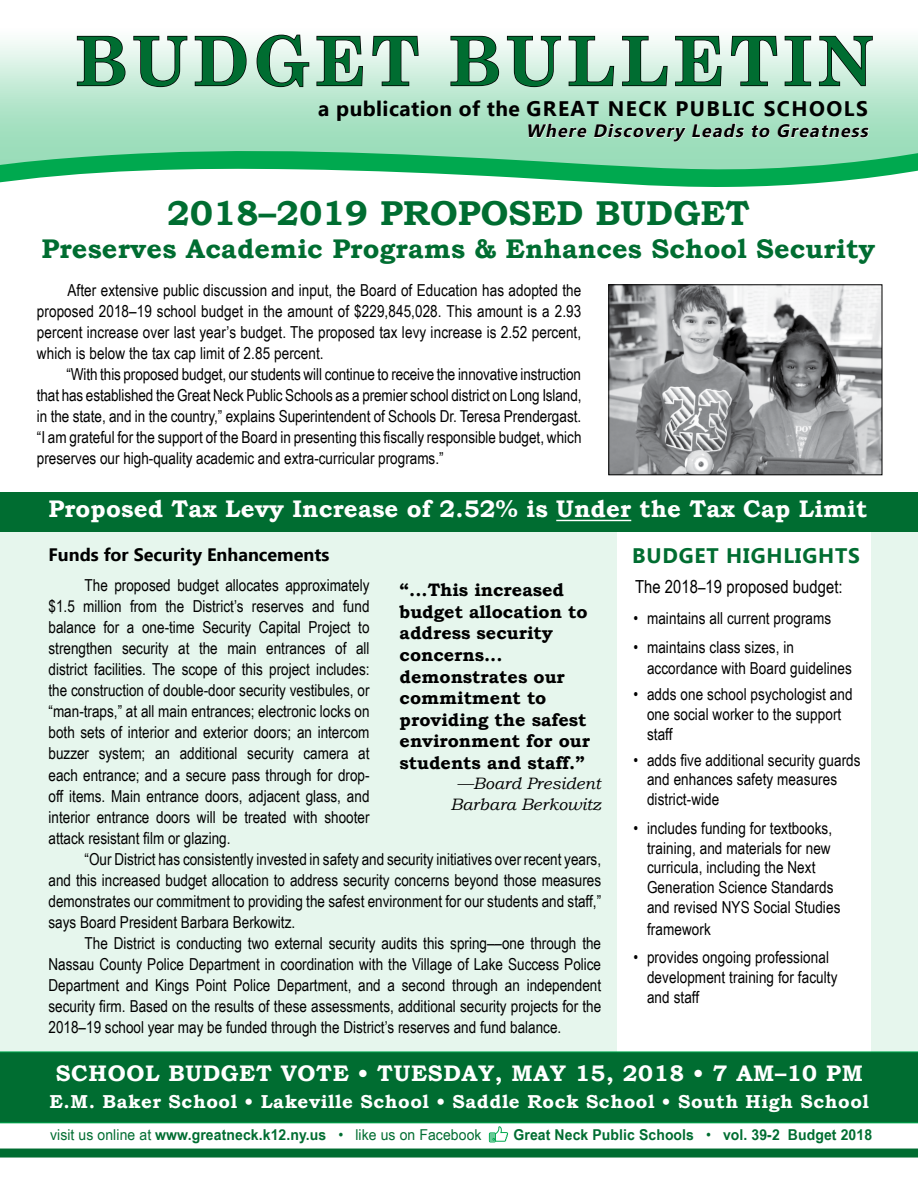
<style>
.page{position:relative;width:918px;height:1188px;background:#fff}
.page>*{position:absolute;margin:0;border:0;box-sizing:border-box;transform-origin:0 0}
.t1{font:700 67.5px "Century Schoolbook";letter-spacing:.07em;color:#006d31}
.t2{font:700 34.5px "Bookman Old Style";letter-spacing:.005em;color:#006d31}
.t3{font:700 27px "Bookman Old Style";letter-spacing:.005em;color:#006d31}
.t4{font:700 24px "Bookman Old Style";letter-spacing:.005em;color:#fff}
.t5{font:700 22.5px "Bookman Old Style";letter-spacing:.03em;color:#fff}
.t6{font:700 21px "Ebrima";letter-spacing:.07em;color:#000}
.t7{font:700 21px "Ebrima";letter-spacing:.04em;color:#006d31}
.t8{font:700 18.75px "Bookman Old Style";letter-spacing:.03em;color:#fff}
.t9{font:700 18px/21.6px "Bookman Old Style";color:#000}
.t10{font:italic 700 18px "Ebrima";color:#000}
.t11{font:700 18px "Ebrima";color:#000}
.t12{font:18px "Arial Narrow";letter-spacing:.005em;color:#000}
.t13{font:16.5px/21px "Arial Narrow";letter-spacing:.005em;color:#000;text-align:justify}
.t14{font:italic 16.5px/21.6px "Bookman Old Style";color:#000;text-align:center}
.t15{font:15px "Arial Narrow";letter-spacing:.005em;color:#006d31;scale:1.14 1}
.t16{font:700 15px "Arial Narrow";letter-spacing:.005em;color:#006d31;scale:1.14 1}
.s1{font-size:16.5px}
.s2{font-weight:700}
.s3{font-weight:400}
</style>
<div class="page">
<div style="left:0;top:526px;width:918px;height:526px;background:#e6f6ed"></div>
<svg style="left:0;top:40px;width:918px;height:65px;background:#c8ecd9"></svg>
<svg style="left:0;top:105px;width:918px;height:82px;background:#8dd8b0"></svg>
<svg style="left:76px;top:35px;width:50px;height:52px;background:#b3c4bb"></svg>
<svg style="left:133px;top:35px;width:55px;height:53px;background:#bccec4"></svg>
<svg style="left:194px;top:35px;width:53px;height:52px;background:#bacbc2"></svg>
<svg style="left:256px;top:34px;width:54px;height:54px;background:#bacbc2"></svg>
<svg style="left:316px;top:35px;width:48px;height:52px;background:#afbfb6"></svg>
<svg style="left:372px;top:35px;width:47px;height:52px;background:#baccc2"></svg>
<svg style="left:450px;top:35px;width:50px;height:52px;background:#b3c4bb"></svg>
<svg style="left:506px;top:35px;width:56px;height:53px;background:#bccfc5"></svg>
<svg style="left:568px;top:35px;width:47px;height:52px;background:#bfd0c7"></svg>
<svg style="left:621px;top:35px;width:47px;height:52px;background:#bfd0c7"></svg>
<svg style="left:674px;top:35px;width:48px;height:52px;background:#afbfb6"></svg>
<svg style="left:730px;top:35px;width:48px;height:52px;background:#baccc3"></svg>
<svg style="left:784px;top:35px;width:28px;height:52px"></svg>
<svg style="left:818px;top:35px;width:56px;height:52px;background:#b7c8bf"></svg>
<div style="left:489px;top:1133px;width:7px;height:9px;border:1px solid #00a94f"></div>
<svg style="left:490px;top:1126px;width:18px;height:16px"></svg>
<div style="left:0;top:1149px;width:918px;height:9px;background:#006d31"></div>
<img style="left:610px;top:286px;width:270px;height:187px">
<div style="left:608px;top:284px;width:274px;height:191px;border:1px solid #000"></div>
<div style="left:618px;top:531px;width:253px;height:521px;background:#fff"></div>
<div style="left:0;top:492px;width:918px;height:39px;background:#006d31"></div>
<hr style="left:556px;top:520px;width:75px;height:1px;background:#fff">
<div style="left:0;top:1052px;width:918px;height:71px;background:#006d31"></div>
<h1 class="t1" style="left:75px;top:9px;width:801px">BUDGET BULLETIN</h1>
<p class="t6" style="left:318px;top:93px;width:551px">a publication of the GREAT NECK PUBLIC SCHOOLS</p>
<p class="t10" style="left:526px;top:117px;width:348px">Where Discovery Leads to Greatness</p>
<h2 class="t2" style="left:167px;top:189px;width:584px">2018–2019 PROPOSED BUDGET</h2>
<h3 class="t3" style="left:41px;top:230px;width:835px">Preserves Academic Programs &amp; Enhances School Security</h3>
<p class="t13" style="left:37px;top:279px;width:546px;text-indent:31px">After extensive public discussion and input, the Board of Education has adopted the proposed 2018–19 school budget in the amount of $229,845,028. This amount is a 2.93 percent increase over last year’s budget. The proposed tax levy increase is 2.52 percent, which is below the tax cap limit of 2.85 percent.</p>
<p class="t13" style="left:37px;top:363px;width:546px;text-indent:30px">“With this proposed budget, our students will continue to receive the innovative instruction that has established the Great Neck Public Schools as a premier school district on Long Island, in the state, and in the country,” explains Superintendent of Schools Dr. Teresa Prendergast. “I am grateful for the support of the Board in presenting this fiscally responsible budget, which preserves our high-quality academic and extra-curricular programs.”</p>
<h3 class="t4" style="left:49px;top:492px;width:820px">Proposed Tax Levy Increase of 2.52% is Under the Tax Cap Limit</h3>
<p class="t11" style="left:49px;top:541px;width:282px">Funds for Security Enhancements</p>
<p class="t13" style="left:49px;top:575px;width:323px;text-indent:36px">The proposed budget allocates approximately $1.5 million from the District’s reserves and fund balance for a one-time Security Capital Project to strengthen security at the main entrances of all district facilities. The scope of this project includes: the construction of double-door security vestibules, or “man-traps,” at all main entrances; electronic locks on both sets of interior and exterior doors; an intercom buzzer system; an additional security camera at each entrance; and a secure pass through for drop&shy;off items. Main entrance doors, adjacent glass, and interior entrance doors will be treated with shooter attack resistant film or glazing.</p>
<p class="t13" style="left:49px;top:848px;width:554px;text-indent:36px">“Our District has consistently invested in safety and security initiatives over recent years, and this increased budget allocation to address security concerns beyond those measures demonstrates our commitment to providing the safest environment for our students and staff,” says Board President Barbara Berkowitz.</p>
<p class="t13" style="left:49px;top:932px;width:554px;text-indent:36px">The District is conducting two external security audits this spring––one through the Nassau County Police Department in coordination with the Village of Lake Success Police Department and Kings Point Police Department, and a second through an independent security firm. Based on the results of these assessments, additional security projects for the 2018–19 school year may be funded through the District’s reserves and fund balance.</p>
<p class="t9" style="left:400px;top:579px;width:192px">“...This increased budget allocation to address security concerns... demonstrates our commitment to providing the safest environment for our students and staff.”</p>
<p class="t14" style="left:450px;top:772px;width:152px">—Board President<br>Barbara Berkowitz</p>
<p class="t7" style="left:632px;top:540px;width:230px">BUDGET HIGHLIGHTS</p>
<p class="t12" style="left:635px;top:574px;width:209px">The 2018<span class="s1">–</span>19 proposed budget:</p>
<p class="t13" style="left:634px;top:607px;width:199px">• maintains all current programs</p>
<p class="t13" style="left:647px;top:635px;width:206px;line-height:21.6px;text-indent:-13px">• maintains class sizes, in accordance with Board guidelines</p>
<p class="t13" style="left:647px;top:684px;width:207px;line-height:19.8px;text-align:left;text-indent:-13px">• adds one school psychologist and one social worker to the support staff</p>
<p class="t13" style="left:647px;top:749px;width:215px;line-height:19.8px;text-align:left;text-indent:-13px">• adds five additional security guards and enhances safety measures district-wide</p>
<p class="t13" style="left:647px;top:818px;width:195px;line-height:19.8px;text-align:left;text-indent:-13px">• includes funding for textbooks, training, and materials for new curricula, including the Next<br>Generation Science Standards and revised NYS Social Studies</p>
<p class="t13" style="left:647px;top:918px;width:65px">framework</p>
<p class="t13" style="left:647px;top:947px;width:192px;line-height:19.8px;text-align:left;text-indent:-13px">• provides ongoing professional development training for faculty and staff</p>
<h3 class="t5" style="left:56px;top:1057px;width:809px">SCHOOL BUDGET VOTE • TUESDAY, MAY 15, 2018 • 7 AM–10 PM</h3>
<p class="t8" style="left:50px;top:1088px;width:821px">E.M. Baker School • Lakeville School • Saddle Rock School • South High School</p>
<p class="t15" style="left:50px;top:1123px;width:380px">visit us online at <span class="s2">www.greatneck.k12.ny.us</span> • like us on Facebook</p>
<p class="t16" style="left:514px;top:1123px;width:316px">Great Neck Public Schools <span class="s3">•</span> vol. 39-2 Budget 2018</p>
</div>
